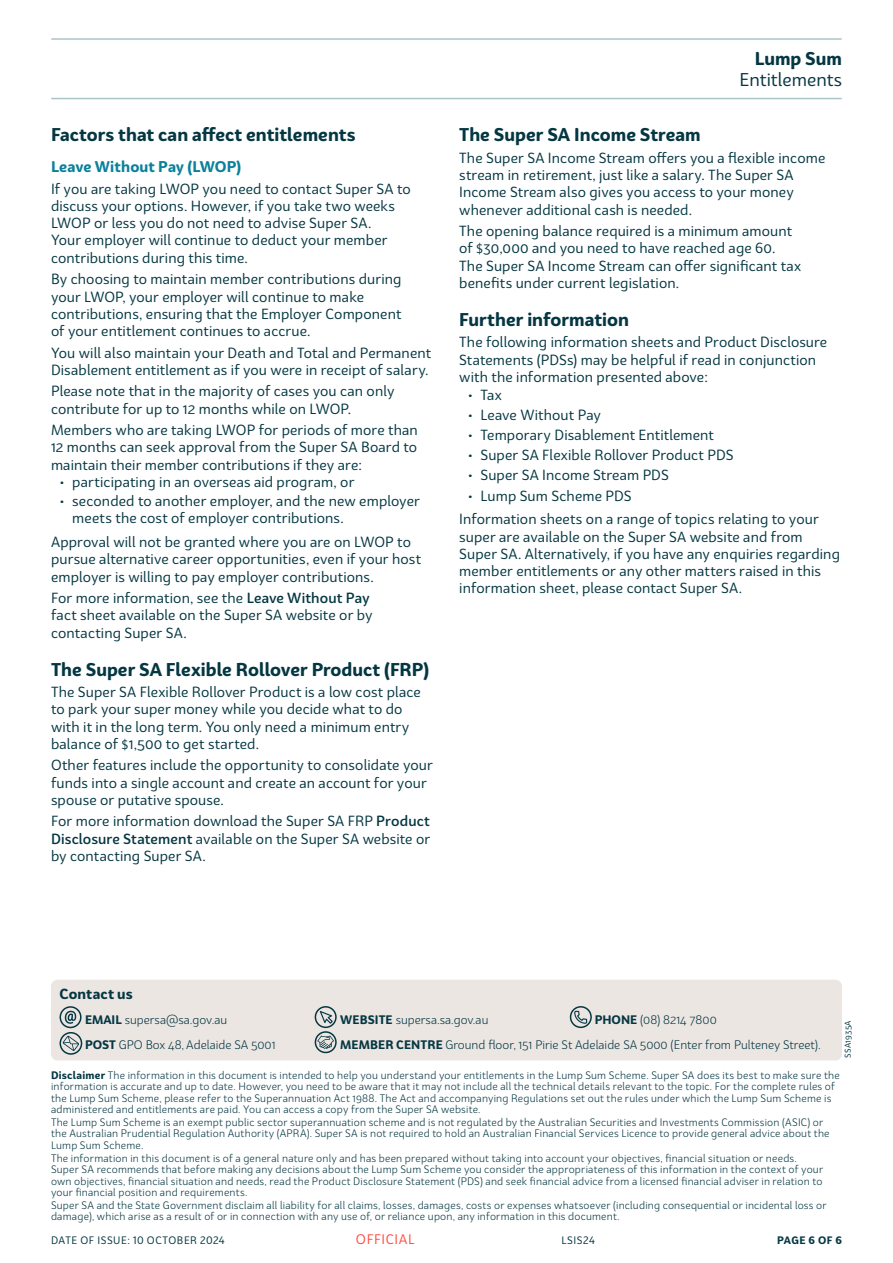
<style>
.page{position:relative;width:893px;height:1263px;background:#fff}
.page>*{position:absolute;margin:0;border:0;box-sizing:border-box;transform-origin:0 0}
.t1{font:700 18px "Bw Surco";color:#053742}
.t2{font:18px "Bw Surco";color:#053742}
.t3{font:700 15px "Bw Surco";letter-spacing:.01em;color:#0b819b}
.t4{font:14.25px/17.2px "Bw Surco";letter-spacing:.01em;color:#053742}
.t5{font:700 14.25px "Bw Surco";letter-spacing:.01em;color:#053742}
.t6{font:13.5px "Bw Surco";letter-spacing:.045em;color:#ff4f42}
.t7{font:12px "Bw Surco";color:#053742}
.t8{font:10.5px/11.2px "Bw Surco";letter-spacing:.02em;color:#053742}
.t9{font:10.5px "Bw Surco";letter-spacing:.05em;color:#053742}
.t10{font:700 10.5px "Bw Surco";letter-spacing:.045em;color:#053742}
.t11{font:8.25px "Bw Surco";letter-spacing:.025em;color:#053742}
.s1{font-weight:500}
.s2{font-weight:700}
</style>
<div class="page">
<div style="left:51px;top:980px;width:791px;height:80px;background:#ece6e3;border-radius:7px"></div>
<div style="left:60px;top:1006px;width:22px;height:22px;border:2px solid #053742;border-radius:50%"></div>
<svg style="left:65px;top:1011px;width:11px;height:13px"></svg>
<div style="left:315px;top:1006px;width:22px;height:22px;border:2px solid #053742;border-radius:50%"></div>
<svg style="left:320px;top:1011px;width:13px;height:13px"></svg>
<div style="left:570px;top:1006px;width:22px;height:22px;border:2px solid #053742;border-radius:50%"></div>
<svg style="left:574px;top:1010px;width:14px;height:14px"></svg>
<div style="left:60px;top:1032px;width:22px;height:23px;border:2px solid #053742;border-radius:50%"></div>
<svg style="left:63px;top:1035px;width:16px;height:16px"></svg>
<div style="left:315px;top:1031px;width:22px;height:22px;border:2px solid #053742;border-radius:50%"></div>
<svg style="left:317px;top:1035px;width:17px;height:14px"></svg>
<hr style="left:52px;top:38px;width:789px;height:2px;background:#abc5c7">
<hr style="left:52px;top:98px;width:789px;height:1px;background:#abc5c7">
<p class="t1" style="left:51px;top:122px;width:306px">Factors that can affect entitlements</p>
<p class="t3" style="left:51px;top:156px;width:192px">Leave Without Pay (LWOP)</p>
<p class="t4" style="left:51px;top:179px;width:361px">If you are taking LWOP you need to contact Super SA to discuss your options. However, if you take two weeks LWOP or less you do not need to advise Super SA.<br>Your employer will continue to deduct your member contributions during this time.</p>
<p class="t4" style="left:51px;top:270px;width:352px">By choosing to maintain member contributions during your LWOP, your employer will continue to make contributions, ensuring that the Employer Component of your entitlement continues to accrue.</p>
<p class="t4" style="left:51px;top:343px;width:382px">You will also maintain your Death and Total and Permanent<br>Disablement entitlement as if you were in receipt of salary.</p>
<p class="t4" style="left:51px;top:382px;width:345px">Please note that in the majority of cases you can only contribute for up to 12 months while on LWOP.</p>
<p class="t4" style="left:51px;top:421px;width:368px;text-align:justify">Members who are taking LWOP for periods of more than 12 months can seek approval from the Super SA Board to maintain their member contributions if they are:</p>
<p class="t4" style="left:60px;top:473px;width:296px">• participating in an overseas aid program, or</p>
<p class="t4" style="left:72px;top:492px;width:349px;text-indent:-13px">• seconded to another employer, and the new employer meets the cost of employer contributions.</p>
<p class="t4" style="left:51px;top:533px;width:372px">Approval will not be granted where you are on LWOP to pursue alternative career opportunities, even if your host employer is willing to pay employer contributions.</p>
<p class="t4" style="left:51px;top:589px;width:323px">For more information, see the <span class="s1">Leave Without Pay </span>fact sheet available on the Super SA website or by contacting Super SA.</p>
<p class="t1" style="left:51px;top:656px;width:380px">The Super SA Flexible Rollover Product (FRP)</p>
<p class="t4" style="left:51px;top:683px;width:371px">The Super SA Flexible Rollover Product is a low cost place to park your super money while you decide what to do with it in the long term. You only need a minimum entry balance of $1,500 to get started.</p>
<p class="t4" style="left:51px;top:756px;width:383px">Other features include the opportunity to consolidate your funds into a single account and create an account for your spouse or putative spouse.</p>
<p class="t4" style="left:51px;top:812px;width:381px;text-align:justify">For more information download the Super SA FRP <span class="s1">Product Disclosure Statement</span> available on the Super SA website or by contacting Super SA.</p>
<p class="t1" style="left:755px;top:46px;width:89px">Lump Sum</p>
<p class="t2" style="left:739px;top:68px;width:104px">Entitlements</p>
<p class="t1" style="left:459px;top:122px;width:243px">The Super SA Income Stream</p>
<p class="t4" style="left:459px;top:149px;width:368px">The Super SA Income Stream offers you a flexible income stream in retirement, just like a salary. The Super SA Income Stream also gives you access to your money whenever additional cash is needed.</p>
<p class="t4" style="left:459px;top:222px;width:343px">The opening balance required is a minimum amount of $30,000 and you need to have reached age 60.<br>The Super SA Income Stream can offer significant tax benefits under current legislation.</p>
<p class="t1" style="left:459px;top:307px;width:171px">Further information</p>
<p class="t4" style="left:459px;top:333px;width:370px">The following information sheets and Product Disclosure<br>Statements (PDSs) may be helpful if read in conjunction with the information presented above:</p>
<p class="t4" style="left:468px;top:386px;width:36px">• Tax</p>
<p class="t4" style="left:468px;top:406px;width:135px">• Leave Without Pay</p>
<p class="t4" style="left:468px;top:426px;width:248px">• Temporary Disablement Entitlement</p>
<p class="t4" style="left:468px;top:446px;width:267px">• Super SA Flexible Rollover Product PDS</p>
<p class="t4" style="left:468px;top:466px;width:203px">• Super SA Income Stream PDS</p>
<p class="t4" style="left:459px;top:483px;width:361px;line-height:23.7px;text-indent:9px">• Lump Sum Scheme PDS<br>Information sheets on a range of topics relating to your</p>
<p class="t4" style="left:459px;top:527px;width:382px">super are available on the Super SA website and from Super SA. Alternatively, if you have any enquiries regarding member entitlements or any other matters raised in this information sheet, please contact Super SA.</p>
<p class="t5" style="left:60px;top:984px;width:75px">Contact us</p>
<p class="t7" style="left:85px;top:1011px;width:144px"><span class="s2">EMAIL</span> supersa@sa.gov.au</p>
<p class="t7" style="left:340px;top:1011px;width:150px"><span class="s2">WEBSITE</span> supersa.sa.gov.au</p>
<p class="t7" style="left:595px;top:1011px;width:123px"><span class="s2">PHONE</span> (08) 8214 7800</p>
<p class="t7" style="left:85px;top:1036px;width:192px"><span class="s2">POST</span> GPO Box 48, Adelaide SA 5001</p>
<p class="t7" style="left:340px;top:1036px;width:482px"><span class="s2">MEMBER CENTRE</span> Ground floor, 151 Pirie St Adelaide SA 5000 (Enter from Pulteney Street).</p>
<p class="t11" style="left:842px;top:1057px;width:39px;rotate:-90deg">SSA1935A</p>
<p class="t8" style="left:51px;top:1069px;width:790px"><span class="s2">Disclaimer</span> The information in this document is intended to help you understand your entitlements in the Lump Sum Scheme. Super SA does its best to make sure the information is accurate and up to date. However, you need to be aware that it may not include all the technical details relevant to the topic. For the complete rules of the Lump Sum Scheme, please refer to the Superannuation Act 1988. The Act and accompanying Regulations set out the rules under which the Lump Sum Scheme is administered and entitlements are paid. You can access a copy from the Super SA website.</p>
<p class="t8" style="left:51px;top:1116px;width:780px">The Lump Sum Scheme is an exempt public sector superannuation scheme and is not regulated by the Australian Securities and Investments Commission (ASIC) or the Australian Prudential Regulation Authority (APRA). Super SA is not required to hold an Australian Financial Services Licence to provide general advice about the<br>Lump Sum Scheme.</p>
<p class="t8" style="left:51px;top:1152px;width:774px">The information in this document is of a general nature only and has been prepared without taking into account your objectives, financial situation or needs.<br>Super SA recommends that before making any decisions about the Lump Sum Scheme you consider the appropriateness of this information in the context of your own objectives, financial situation and needs, read the Product Disclosure Statement (PDS) and seek financial advice from a licensed financial adviser in relation to your financial position and requirements.</p>
<p class="t8" style="left:51px;top:1199px;width:777px">Super SA and the State Government disclaim all liability for all claims, losses, damages, costs or expenses whatsoever (including consequential or incidental loss or damage), which arise as a result of or in connection with any use of, or reliance upon, any information in this document.</p>
<p class="t9" style="left:51px;top:1233px;width:175px">DATE OF ISSUE: 10 OCTOBER 2024</p>
<p class="t6" style="left:356px;top:1230px;width:60px">OFFICIAL</p>
<p class="t9" style="left:561px;top:1233px;width:35px">LSIS24</p>
<p class="t10" style="left:777px;top:1232px;width:66px">PAGE 6 OF 6</p>
</div>
